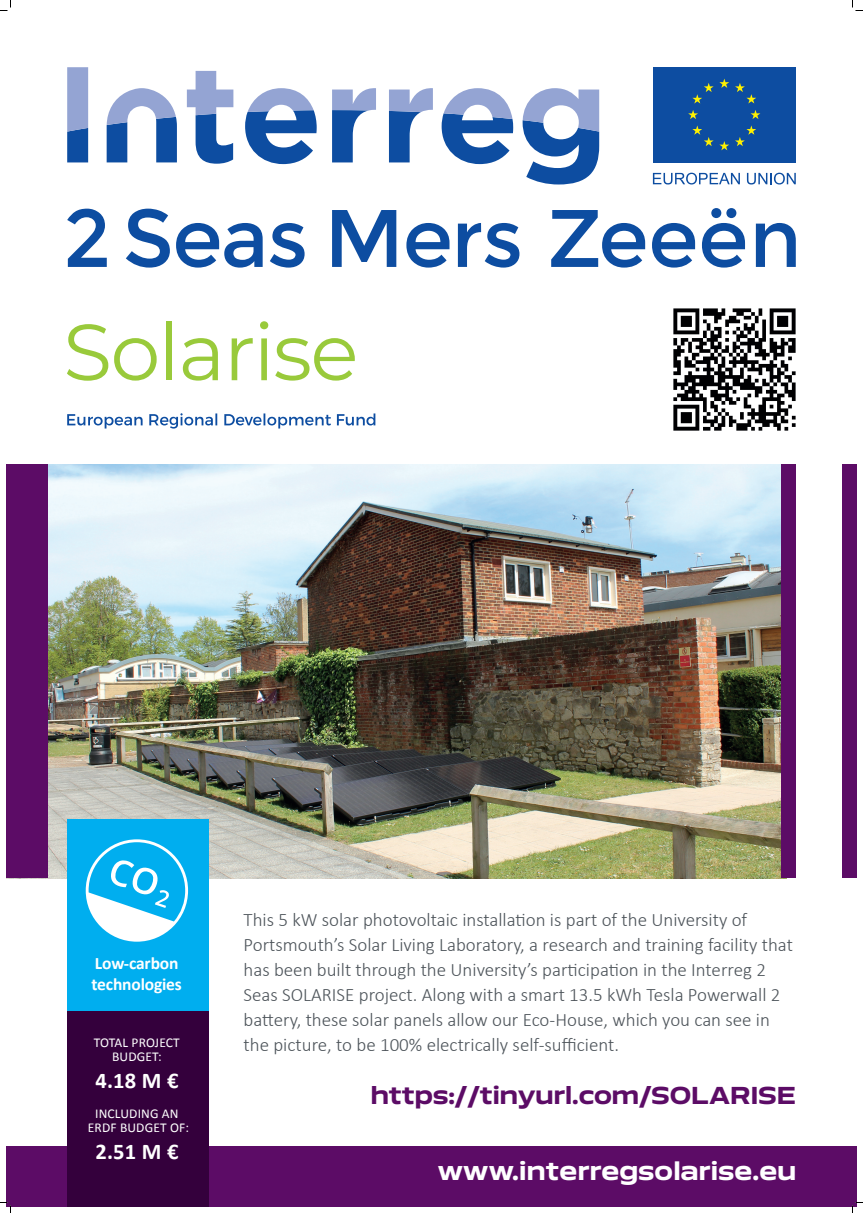
<style>
.page{position:relative;width:863px;height:1213px;background:#fff}
.page>*{position:absolute;margin:0;border:0;box-sizing:border-box;transform-origin:0 0}
.t1{font:79.45px "Montserrat";letter-spacing:-.02em;color:#99ca3b}
.t2{font:700 23.3px "Aero";letter-spacing:.01em;color:#fff}
.t3{font:700 22.5px "Aero";color:#5c0c66}
.t4{font:700 22.5px "Calibri";color:#fff}
.t5{font:300 19px/25px "Calibri";color:#4d545a}
.t6{font:700 17.5px/21px "Calibri";letter-spacing:-.01em;color:#fff}
.t7{font:13.5px/13.5px "Calibri";letter-spacing:.01em;color:#fff;text-align:center}
</style>
<div class="page">
<img style="left:48px;top:465px;width:734px;height:413px">
<div style="left:6px;top:465px;width:42px;height:413px;background:#5c0c66"></div>
<div style="left:782px;top:465px;width:14px;height:413px;background:#5c0c66"></div>
<div style="left:842px;top:465px;width:15px;height:413px;background:#5c0c66"></div>
<div style="left:6px;top:1146px;width:851px;height:61px;background:#5c0c66"></div>
<svg style="left:67px;top:413px;width:308px;height:16px"></svg>
<svg style="left:67px;top:209px;width:40px;height:58px"></svg>
<svg style="left:126px;top:209px;width:44px;height:59px"></svg>
<svg style="left:176px;top:223px;width:87px;height:45px"></svg>
<svg style="left:270px;top:223px;width:35px;height:45px"></svg>
<svg style="left:332px;top:210px;width:64px;height:57px"></svg>
<svg style="left:406px;top:223px;width:43px;height:45px"></svg>
<svg style="left:458px;top:223px;width:61px;height:45px"></svg>
<svg style="left:551px;top:210px;width:94px;height:58px"></svg>
<svg style="left:652px;top:223px;width:43px;height:45px"></svg>
<svg style="left:702px;top:208px;width:43px;height:60px"></svg>
<svg style="left:756px;top:223px;width:40px;height:44px"></svg>
<div style="left:653px;top:67px;width:143px;height:95px;background:#0d4da1"></div>
<svg style="left:653px;top:173px;width:87px;height:12px"></svg>
<svg style="left:747px;top:173px;width:49px;height:12px"></svg>
<svg style="left:67px;top:67px;width:21px;height:95px;background:#6888c2"></svg>
<svg style="left:187px;top:71px;width:46px;height:93px"></svg>
<svg style="left:245px;top:88px;width:72px;height:76px"></svg>
<svg style="left:332px;top:88px;width:44px;height:74px"></svg>
<svg style="left:389px;top:88px;width:44px;height:74px"></svg>
<svg style="left:442px;top:88px;width:71px;height:76px"></svg>
<svg style="left:523px;top:88px;width:76px;height:97px"></svg>
<svg style="left:107px;top:88px;width:70px;height:74px"></svg>
<svg style="left:692px;top:79px;width:37px;height:25px"></svg>
<svg style="left:688px;top:110px;width:10px;height:9px"></svg>
<svg style="left:692px;top:125px;width:37px;height:25px"></svg>
<svg style="left:735px;top:125px;width:21px;height:21px"></svg>
<svg style="left:750px;top:110px;width:10px;height:9px"></svg>
<svg style="left:735px;top:83px;width:21px;height:21px"></svg>
<div style="left:67px;top:820px;width:142px;height:194px;background:#00aeef"></div>
<div style="left:67px;top:1011px;width:142px;height:196px;background:#34003c"></div>
<svg style="left:86px;top:839px;width:102px;height:103px"></svg>
<img style="left:673px;top:308px;width:123px;height:123px">
<svg style="left:0;top:0;width:11px;height:11px"></svg>
<svg style="left:0;top:1202px;width:11px;height:11px"></svg>
<svg style="left:852px;top:0;width:11px;height:11px"></svg>
<svg style="left:852px;top:1202px;width:11px;height:11px"></svg>
<h1 class="t1" style="left:63px;top:297px;width:297px">Solarise</h1>
<p class="t6" style="left:92px;top:952px;width:92px">Low-carbon technologies</p>
<p class="t7" style="left:94px;top:1036px;width:87px">TOTAL PROJECT<br>BUDGET:</p>
<p class="t4" style="left:95px;top:1064px;width:85px">4.18 M €</p>
<p class="t7" style="left:88px;top:1107px;width:103px">INCLUDING AN<br>ERDF BUDGET OF:</p>
<p class="t4" style="left:95px;top:1135px;width:85px">2.51 M €</p>
<p class="t5" style="left:244px;top:907px;width:551px">This 5 kW solar photovoltaic installation is part of the University of Portsmouth’s Solar Living Laboratory, a research and training facility that has been built through the University’s participation in the Interreg 2<br>Seas SOLARISE project. Along with a smart 13.5 kWh Tesla Powerwall 2 battery, these solar panels allow our Eco-House, which you can see in the picture, to be 100% electrically self-sufficient.</p>
<p class="t3" style="left:371px;top:1082px;width:427px">https://tinyurl.com/SOLARISE</p>
<p class="t2" style="left:438px;top:1157px;width:360px">www.interregsolarise.eu</p>
</div>
